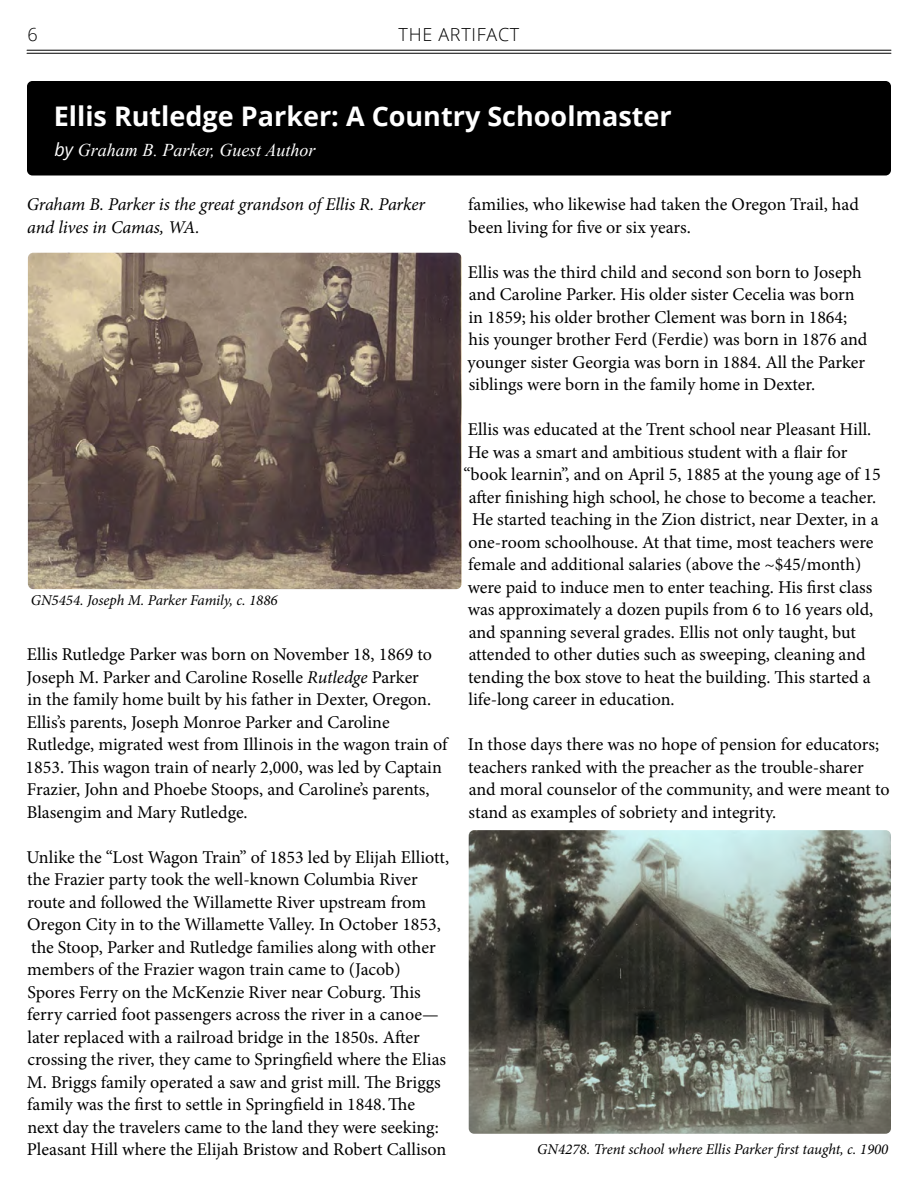
<style>
.page{position:relative;width:918px;height:1188px;background:#fff}
.page>*{position:absolute;margin:0;border:0;box-sizing:border-box;transform-origin:0 0}
.t1{font:700 27px "Open Sans";color:#fff}
.t2{font:18px/22.5px "Minion Pro";color:#000}
.t3{font:italic 18px/22.5px "Minion Pro";letter-spacing:-.01em;color:#000}
.t4{font:italic 18px "Times New Roman";color:#fff}
.t5{font:300 18px "Open Sans";letter-spacing:.04em;color:#000}
.t6{font:italic 15px "Minion Pro";letter-spacing:-.005em;color:#000}
.s1{font-family:"Open Sans"}
.s2{font-style:italic}
</style>
<div class="page">
<hr style="left:27px;top:53px;width:864px;height:1px;background:#000">
<hr style="left:27px;top:50px;width:864px;height:1px;background:#000">
<div style="left:27px;top:81px;width:864px;height:95px;background:#000;border-radius:5px"></div>
<img style="left:28px;top:253px;width:434px;height:336px">
<img style="left:469px;top:830px;width:422px;height:304px">
<p class="t5" style="left:27px;top:22px;width:12px">6</p>
<p class="t5" style="left:399px;top:22px;width:122px">THE ARTIFACT</p>
<h1 class="t1" style="left:54px;top:97px;width:619px">Ellis Rutledge Parker: A Country Schoolmaster</h1>
<p class="t4" style="left:54px;top:138px;width:263px"><span class="s1">by</span> Graham B. Parker, Guest Author</p>
<p class="t3" style="left:27px;top:193px;width:400px">Graham B. Parker is the great grandson of Ellis R. Parker and lives in Camas, WA.</p>
<p class="t6" style="left:31px;top:590px;width:248px">GN5454. Joseph M. Parker Family, c. 1886</p>
<p class="t2" style="left:26px;top:643px;width:423px">Ellis Rutledge Parker was born on November 18, 1869 to Joseph M. Parker and Caroline Roselle <span class="s2">Rutledge</span> Parker<br>in the family home built by his father in Dexter, Oregon.<br>Ellis’s parents, Joseph Monroe Parker and Caroline Rutledge, migrated west from Illinois in the wagon train of 1853. This wagon train of nearly 2,000, was led by Captain Frazier, John and Phoebe Stoops, and Caroline’s parents, Blasengim and Mary Rutledge.</p>
<p class="t2" style="left:26px;top:846px;width:424px">Unlike the “Lost Wagon Train” of 1853 led by Elijah Elliott, the Frazier party took the well-known Columbia River route and followed the Willamette River upstream from Oregon City in to the Willamette Valley. In October 1853, the Stoop, Parker and Rutledge families along with other members of the Frazier wagon train came to (Jacob)<br>Spores Ferry on the McKenzie River near Coburg. This ferry carried foot passengers across the river in a canoe— later replaced with a railroad bridge in the 1850s. After crossing the river, they came to Springfield where the Elias M. Briggs family operated a saw and grist mill. The Briggs family was the first to settle in Springfield in 1848.The next day the travelers came to the land they were seeking:<br>Pleasant Hill where the Elijah Bristow and Robert Callison</p>
<p class="t2" style="left:468px;top:193px;width:392px">families, who likewise had taken the Oregon Trail, had been living for five or six years.</p>
<p class="t2" style="left:468px;top:261px;width:401px">Ellis was the third child and second son born to Joseph and Caroline Parker. His older sister Cecelia was born in 1859; his older brother Clement was born in 1864; his younger brother Ferd (Ferdie) was born in 1876 and younger sister Georgia was born in 1884. All the Parker siblings were born in the family home in Dexter.</p>
<p class="t2" style="left:468px;top:418px;width:405px">Ellis was educated at the Trent school near Pleasant Hill.</p>
<p class="t2" style="left:468px;top:441px;width:381px">He was a smart and ambitious student with a flair for</p>
<p class="t2" style="left:463px;top:463px;width:419px">“book learnin”, and on April 5, 1885 at the young age of 15</p>
<p class="t2" style="left:469px;top:486px;width:409px">after finishing high school, he chose to become a teacher.</p>
<p class="t2" style="left:472px;top:508px;width:408px">He started teaching in the Zion district, near Dexter, in a</p>
<p class="t2" style="left:469px;top:531px;width:406px">one-room schoolhouse. At that time, most teachers were</p>
<p class="t2" style="left:468px;top:553px;width:395px">female and additional salaries (above the ~$45/month)</p>
<p class="t2" style="left:468px;top:576px;width:406px">were paid to induce men to enter teaching. His first class</p>
<p class="t2" style="left:468px;top:598px;width:407px">was approximately a dozen pupils from 6 to 16 years old,</p>
<p class="t2" style="left:469px;top:621px;width:389px">and spanning several grades. Ellis not only taught, but</p>
<p class="t2" style="left:469px;top:643px;width:398px">attended to other duties such as sweeping, cleaning and</p>
<p class="t2" style="left:468px;top:666px;width:404px">tending the box stove to heat the building. This started a</p>
<p class="t2" style="left:468px;top:688px;width:208px">life-long career in education.</p>
<p class="t2" style="left:468px;top:733px;width:423px">In those days there was no hope of pension for educators; teachers ranked with the preacher as the trouble-sharer and moral counselor of the community, and were meant to stand as examples of sobriety and integrity.</p>
<p class="t6" style="left:537px;top:1139px;width:353px">GN4278. Trent school where Ellis Parker first taught, c. 1900</p>
</div>
